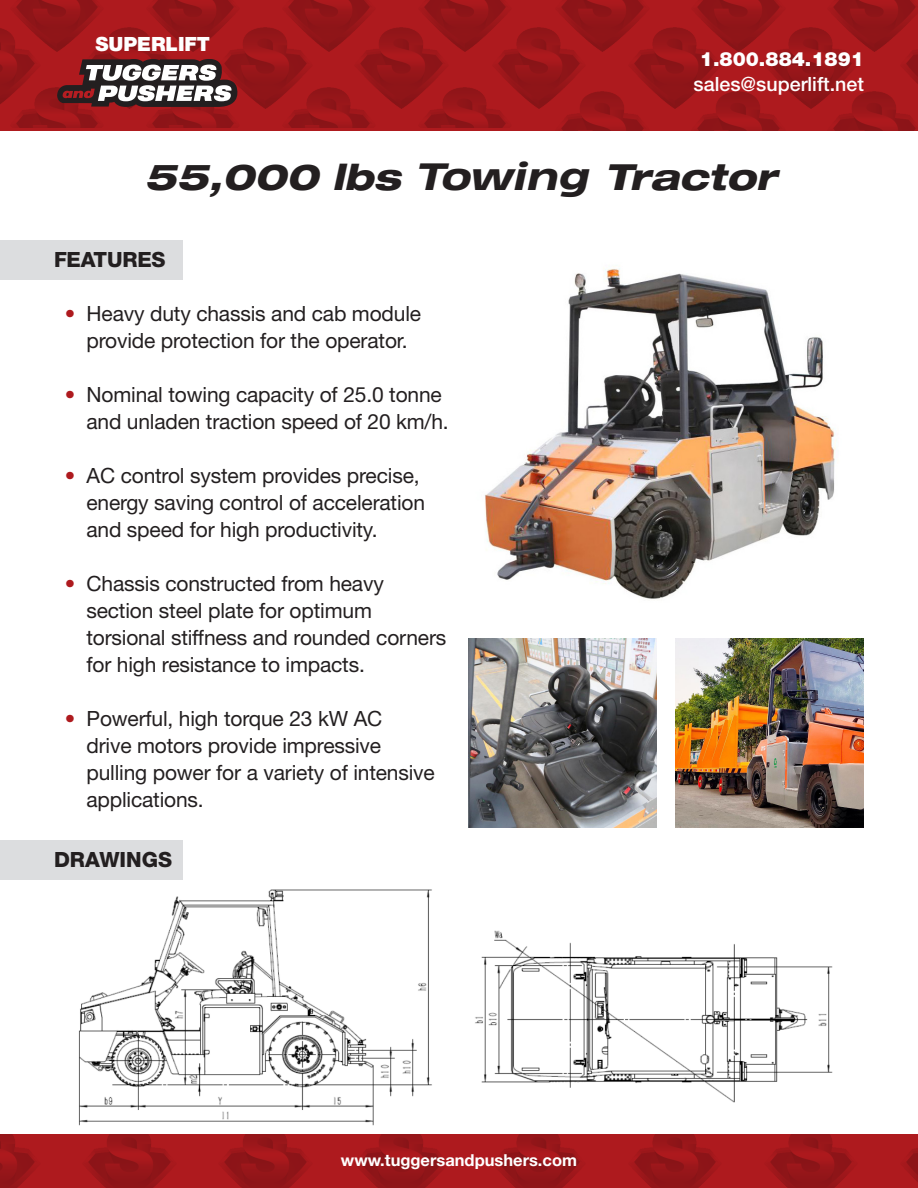
<style>
.page{position:relative;width:918px;height:1188px;background:#fff}
.page>*{position:absolute;margin:0;border:0;box-sizing:border-box;transform-origin:0 0}
.t1{font:italic 800 expanded 36px "Helvetica Neue LT Std";color:#231f20}
.t2{font:21px/27px "Helvetica Neue LT Std";letter-spacing:-.01em;color:#231f20}
.t3{font:800 21px "Helvetica Neue LT Std";letter-spacing:-.01em;color:#231f20}
.t4{font:900 19.65px "Helvetica Neue LT Std";color:#fff}
.t5{font:500 19.65px "Helvetica Neue LT Std";color:#fff}
.t6{font:700 16.5px "Helvetica Neue LT Std";color:#fff}
.s1{font-family:"Heading Pro Wide Trial";font-stretch:normal}
.s2{color:#ae1a1e}
</style>
<div class="page">
<div style="left:0;top:1134px;width:918px;height:54px;background:#ae1a1e"></div>
<img style="left:498px;top:1134px;width:82px;height:54px">
<img style="left:770px;top:1134px;width:82px;height:54px">
<img style="left:634px;top:1134px;width:82px;height:54px">
<img style="left:906px;top:1148px;width:12px;height:34px">
<img style="left:0;top:1134px;width:35px;height:54px">
<img style="left:224px;top:1134px;width:83px;height:54px">
<img style="left:88px;top:1134px;width:83px;height:54px">
<img style="left:360px;top:1134px;width:83px;height:54px">
<div style="left:0;top:0;width:918px;height:130px;background:#ae1a1e"></div>
<img style="left:16px;top:0;width:82px;height:52px">
<img style="left:288px;top:0;width:82px;height:52px">
<img style="left:152px;top:0;width:82px;height:52px">
<img style="left:424px;top:0;width:82px;height:52px">
<img style="left:16px;top:87px;width:82px;height:40px">
<img style="left:288px;top:87px;width:82px;height:40px">
<img style="left:152px;top:107px;width:82px;height:20px">
<img style="left:424px;top:87px;width:82px;height:40px">
<img style="left:0;top:28px;width:40px;height:80px">
<img style="left:219px;top:28px;width:93px;height:80px">
<img style="left:83px;top:28px;width:93px;height:80px">
<img style="left:355px;top:28px;width:93px;height:80px">
<img style="left:561px;top:0;width:83px;height:52px">
<img style="left:833px;top:0;width:83px;height:52px">
<img style="left:697px;top:0;width:83px;height:52px">
<img style="left:561px;top:92px;width:83px;height:38px">
<img style="left:833px;top:92px;width:83px;height:38px">
<img style="left:697px;top:92px;width:83px;height:38px">
<img style="left:492px;top:28px;width:94px;height:80px">
<img style="left:764px;top:28px;width:94px;height:80px">
<img style="left:628px;top:28px;width:94px;height:80px">
<img style="left:900px;top:28px;width:18px;height:80px">
<svg style="left:57px;top:59px;width:183px;height:48px;background:#826566"></svg>
<img style="left:485px;top:268px;width:351px;height:331px">
<img style="left:78px;top:889px;width:354px;height:237px">
<img style="left:475px;top:930px;width:358px;height:173px">
<div style="left:0;top:240px;width:183px;height:39px;background:#dcdddf"></div>
<div style="left:0;top:840px;width:183px;height:40px;background:#dcdddf"></div>
<img style="left:468px;top:638px;width:189px;height:189px">
<img style="left:675px;top:638px;width:189px;height:189px">
<p class="t4" style="left:95px;top:33px;width:116px">SUPERLIFT</p>
<p class="t4" style="left:700px;top:47px;width:166px">1.800.884.1891</p>
<p class="t5" style="left:694px;top:73px;width:172px">sales@superlift.net</p>
<p class="t1" style="left:145px;top:154px;width:634px">55,000 lbs <span class="s1">Towing</span> Tractor</p>
<p class="t3" style="left:54px;top:247px;width:113px">FEATURES</p>
<p class="t2" style="left:65px;top:300px;width:358px;text-align:center"><span class="s2">•</span> Heavy duty chassis and cab module provide protection for the operator.</p>
<p class="t2" style="left:86px;top:381px;width:364px;text-indent:-22px"><span class="s2">•</span> Nominal towing capacity of 25.0 tonne and unladen traction speed of 20 km/h.</p>
<p class="t2" style="left:86px;top:462px;width:340px;text-indent:-22px"><span class="s2">•</span> AC control system provides precise, energy saving control of acceleration and speed for high productivity.</p>
<p class="t2" style="left:86px;top:570px;width:362px;text-indent:-22px"><span class="s2">•</span> Chassis constructed from heavy section steel plate for optimum torsional stiffness and rounded corners for high resistance to impacts.</p>
<p class="t2" style="left:86px;top:705px;width:350px;text-indent:-22px"><span class="s2">•</span> Powerful, high torque 23 kW AC<br>drive motors provide impressive pulling power for a variety of intensive applications.</p>
<p class="t3" style="left:54px;top:847px;width:120px">DRAWINGS</p>
<p class="t6" style="left:341px;top:1150px;width:238px">www.tuggersandpushers.com</p>
</div>
